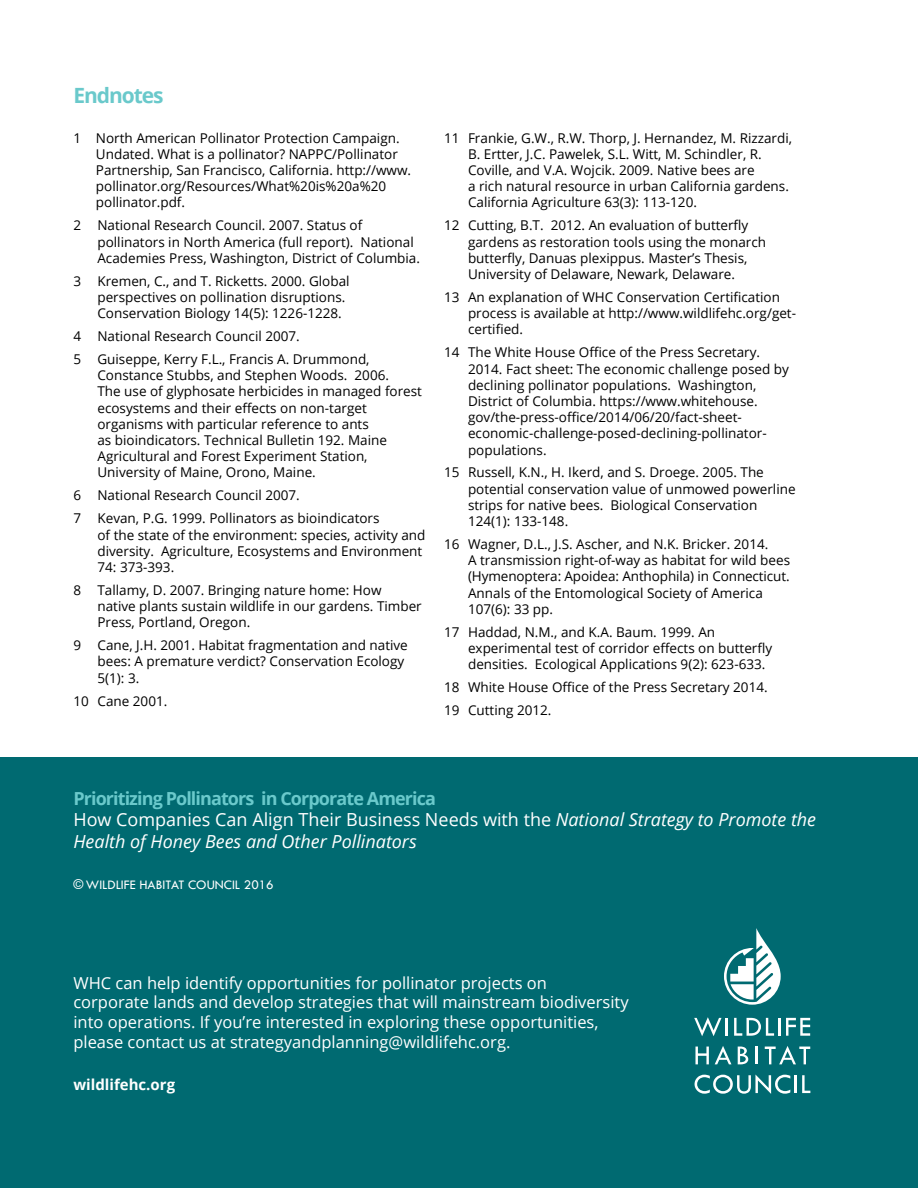
<style>
.page{position:relative;width:918px;height:1188px;background:#fff}
.page>*{position:absolute;margin:0;border:0;box-sizing:border-box;transform-origin:0 0}
.t1{font:700 21px "Open Sans";letter-spacing:-.05em;color:#6ac9cb}
.t2{font:italic 18px/21.6px "Open Sans";color:#fff}
.t3{font:16.5px/19.8px "Open Sans";color:#fff}
.t4{font:700 15px "Open Sans";color:#fff}
.t5{font:13.5px/16.2px "Open Sans";color:#000}
.t6{font:13.5px "Tw Cen";color:#fff}
.s1{font-weight:700;font-style:normal;color:#6ac9cb}
.s2{font-style:normal}
.s3{font-stretch:condensed}
</style>
<div class="page">
<div style="left:0;top:758px;width:918px;height:430px;background:#006a71"></div>
<svg style="left:694px;top:1017px;width:34px;height:19px"></svg>
<svg style="left:734px;top:1018px;width:40px;height:18px"></svg>
<hr style="left:778px;top:1018px;width:3px;height:18px;background:#fff">
<svg style="left:786px;top:1018px;width:24px;height:18px"></svg>
<svg style="left:695px;top:1047px;width:14px;height:17px"></svg>
<svg style="left:715px;top:1046px;width:16px;height:18px"></svg>
<svg style="left:738px;top:1047px;width:10px;height:17px"></svg>
<hr style="left:755px;top:1047px;width:3px;height:17px;background:#fff">
<svg style="left:765px;top:1046px;width:45px;height:18px"></svg>
<svg style="left:695px;top:1075px;width:95px;height:19px"></svg>
<hr style="left:794px;top:1075px;width:3px;height:18px;background:#fff">
<svg style="left:802px;top:1075px;width:8px;height:18px"></svg>
<svg style="left:724px;top:928px;width:57px;height:77px"></svg>
<h1 class="t1" style="left:73px;top:81px;width:92px">Endnotes</h1>
<p class="t5" style="left:96px;top:129px;width:317px;text-indent:-23px">1 North American Pollinator Protection Campaign.<br>Undated. What is a pollinator? NAPPC/Pollinator Partnership, San Francisco, California. http://www. pollinator.org/Resources/What%20is%20a%20 pollinator.pdf.</p>
<p class="t5" style="left:97px;top:217px;width:324px;text-indent:-24px">2 National Research Council. 2007. Status of pollinators in North America (full report). National<br>Academies Press, Washington, District of Columbia.</p>
<p class="t5" style="left:97px;top:272px;width:254px;text-indent:-24px">3 Kremen, C., and T. Ricketts. 2000. Global perspectives on pollination disruptions.<br>Conservation Biology 14(5): 1226-1228.</p>
<p class="t5" style="left:73px;top:324px;width:298px;line-height:23px">4 National Research Council 2007.<br>5 Guiseppe, Kerry F.L., Francis A. Drummond,</p>
<p class="t5" style="left:97px;top:367px;width:326px">Constance Stubbs, and Stephen Woods. 2006.<br>The use of glyphosate herbicides in managed forest ecosystems and their effects on non-target organisms with particular reference to ants<br>as bioindicators. Technical Bulletin 192. Maine Agricultural and Forest Experiment Station, University of Maine, Orono, Maine.</p>
<p class="t5" style="left:73px;top:484px;width:308px;line-height:23px">6 National Research Council 2007.<br>7 Kevan, P.G. 1999. Pollinators as bioindicators</p>
<p class="t5" style="left:97px;top:526px;width:329px">of the state of the environment: species, activity and diversity. Agriculture, Ecosystems and Environment<br>74: 373-393.</p>
<p class="t5" style="left:97px;top:582px;width:326px;text-indent:-24px">8 Tallamy, D. 2007. Bringing nature home: How native plants sustain wildlife in our gardens. Timber<br>Press, Portland, Oregon.</p>
<p class="t5" style="left:97px;top:637px;width:312px;text-indent:-24px">9 Cane, J.H. 2001. Habitat fragmentation and native bees: A premature verdict? Conservation Ecology<br>5(1): 3.</p>
<p class="t5" style="left:73px;top:692px;width:95px">10 Cane 2001.</p>
<p class="t5" style="left:468px;top:129px;width:326px;text-indent:-24px">11 Frankie, G.W., R.W. Thorp, J. Hernandez, M. Rizzardi, B. Ertter, J.C. Pawelek, S.L. Witt, M. Schindler, R.<br>Coville, and V.A. Wojcik. 2009. Native bees are<br>a rich natural resource in urban California gardens.<br>California Agriculture 63(3): 113-120.</p>
<p class="t5" style="left:468px;top:217px;width:300px;text-indent:-24px">12 Cutting, B.T. 2012. An evaluation of butterfly gardens as restoration tools using the monarch butterfly, Danuas plexippus. Master’s Thesis, University of Delaware, Newark, Delaware.</p>
<p class="t5" style="left:468px;top:289px;width:330px;text-indent:-24px">13 An explanation of WHC Conservation Certification process is available at http://www.wildlifehc.org/get&shy;certified.</p>
<p class="t5" style="left:468px;top:344px;width:322px;text-indent:-24px">14 The White House Office of the Press Secretary.<br>2014. Fact sheet: The economic challenge posed by declining pollinator populations. Washington, District of Columbia. https://www.whitehouse. gov/the-press-office/2014/06/20/fact-sheet&shy;economic-challenge-posed-declining-pollinator&shy;populations.</p>
<p class="t5" style="left:468px;top:464px;width:329px;text-indent:-24px">15 Russell, K.N., H. Ikerd, and S. Droege. 2005. The potential conservation value of unmowed powerline strips for native bees. Biological Conservation 124(1): 133-148.</p>
<p class="t5" style="left:468px;top:536px;width:324px;text-indent:-24px">16 Wagner, D.L., J.S. Ascher, and N.K. Bricker. 2014.<br>A transmission right-of-way as habitat for wild bees (Hymenoptera: Apoidea: Anthophila) in Connecticut.<br>Annals of the Entomological Society of America 107(6): 33 pp.</p>
<p class="t5" style="left:468px;top:623px;width:306px;text-indent:-24px">17 Haddad, N.M., and K.A. Baum. 1999. An experimental test of corridor effects on butterfly densities. Ecological Applications 9(2): 623-633.</p>
<p class="t5" style="left:444px;top:675px;width:325px;line-height:23px">18 White House Office of the Press Secretary 2014.<br>19 Cutting 2012.</p>
<h2 class="t2" style="left:73px;top:787px;width:744px"><span class="s1">Prioritizing Pollinators in Corporate America<br></span><span class="s2">How Companies Can Align Their Business Needs with the</span> National Strategy to Promote the<br>Health of Honey Bees and Other Pollinators</h2>
<p class="t6" style="left:73px;top:877px;width:202px"><span class="s3">©</span> WILDLIFE HABITAT COUNCIL 2016</p>
<p class="t3" style="left:73px;top:972px;width:557px">WHC can help identify opportunities for pollinator projects on<br>corporate lands and develop strategies that will mainstream biodiversity into operations. If you’re interested in exploring these opportunities, please contact us at strategyandplanning@wildlifehc.org.</p>
<p class="t4" style="left:73px;top:1074px;width:103px">wildlifehc.org</p>
</div>
